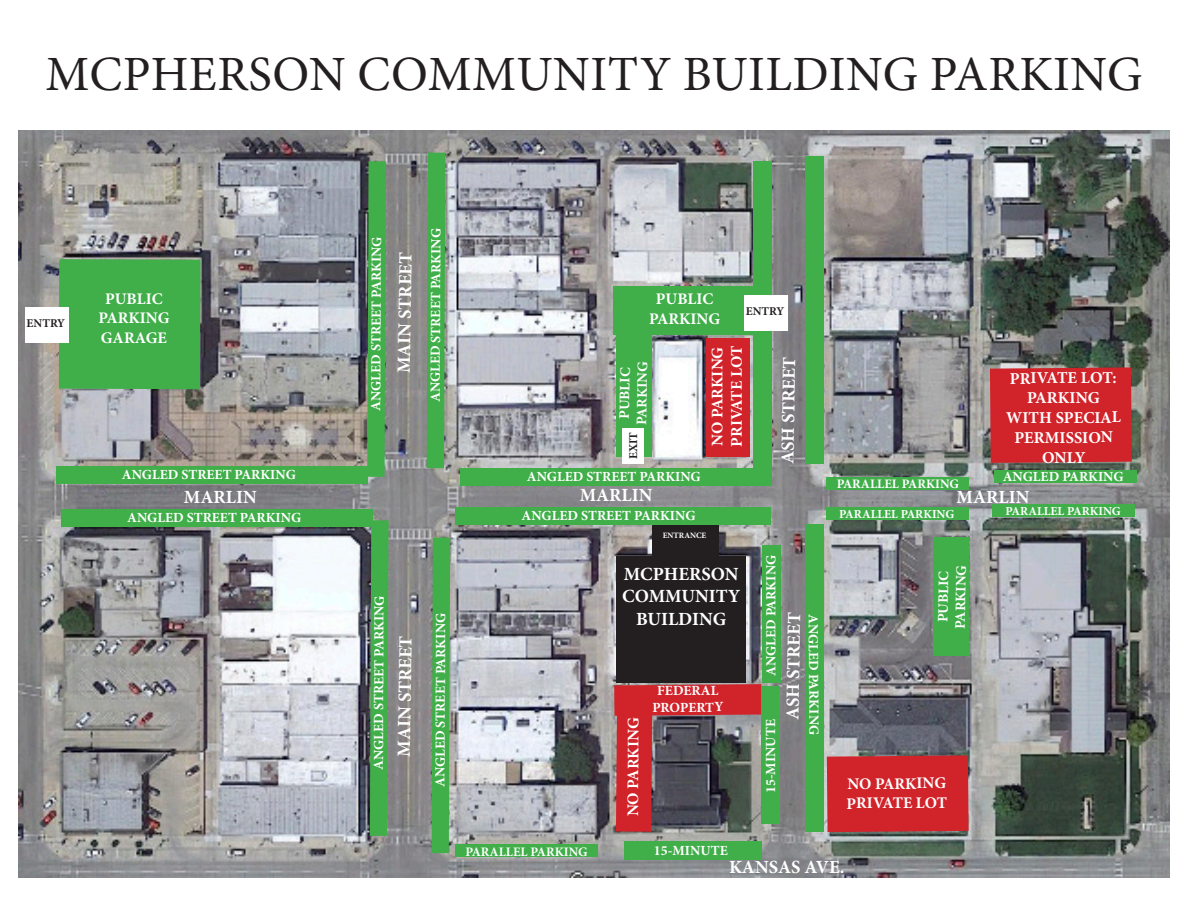
<style>
.page{position:relative;width:1188px;height:918px;background:#fff}
.page>*{position:absolute;margin:0;border:0;box-sizing:border-box;transform-origin:0 0}
.t1{font:49.35px "Minion Pro";letter-spacing:.01em;color:#231f20}
.t2{font:700 18.6px/22.4px "Minion Pro";color:#fff;text-align:center}
.t3{font:700 16.5px/20px "Minion Pro";color:#fff;text-align:center}
.t4{font:700 16.2px "Minion Pro";color:#fff}
.t5{font:700 14.4px "Minion Pro";color:#fff}
.t6{font:700 13.95px/16.8px "Minion Pro";letter-spacing:-.005em;color:#fff;text-align:center}
.t7{font:700 13.05px "Minion Pro";color:#fff}
.t8{font:700 12.3px "Minion Pro";color:#fff}
.t9{font:700 11.85px "Minion Pro";color:#231f20}
.t10{font:700 8.25px "Minion Pro";color:#fff}
</style>
<div class="page">
<img style="left:18px;top:131px;width:1152px;height:747px">
<div style="left:706px;top:339px;width:44px;height:118px;background:#d1232a"></div>
<div style="left:614px;top:287px;width:142px;height:48px;background:#40ae49"></div>
<div style="left:616px;top:331px;width:36px;height:126px;background:#40ae49"></div>
<div style="left:616px;top:556px;width:130px;height:127px;background:#231f20"></div>
<div style="left:652px;top:525px;width:67px;height:31px;background:#231f20"></div>
<div style="left:456px;top:507px;width:315px;height:18px;background:#40ae49"></div>
<div style="left:461px;top:468px;width:311px;height:18px;background:#40ae49"></div>
<div style="left:827px;top:477px;width:142px;height:12px;background:#40ae49"></div>
<div style="left:934px;top:538px;width:35px;height:118px;background:#40ae49"></div>
<div style="left:827px;top:507px;width:142px;height:13px;background:#40ae49"></div>
<div style="left:995px;top:471px;width:142px;height:12px;background:#40ae49"></div>
<div style="left:990px;top:367px;width:142px;height:96px;background:#d1232a"></div>
<div style="left:992px;top:504px;width:143px;height:12px;background:#40ae49"></div>
<div style="left:754px;top:161px;width:18px;height:307px;background:#40ae49"></div>
<div style="left:805px;top:156px;width:19px;height:308px;background:#40ae49"></div>
<div style="left:805px;top:525px;width:19px;height:307px;background:#40ae49"></div>
<div style="left:762px;top:545px;width:18px;height:138px;background:#40ae49"></div>
<div style="left:827px;top:755px;width:142px;height:77px;background:#d1232a"></div>
<svg style="left:367px;top:161px;width:19px;height:316px;background:#43a74c"></svg>
<svg style="left:427px;top:153px;width:18px;height:315px;background:#43ac4b"></svg>
<svg style="left:431px;top:538px;width:19px;height:315px;background:#47ab4f"></svg>
<svg style="left:370px;top:520px;width:19px;height:316px;background:#44a84d"></svg>
<div style="left:59px;top:259px;width:141px;height:130px;background:#40ae49"></div>
<div style="left:56px;top:466px;width:311px;height:18px;background:#40ae49"></div>
<div style="left:61px;top:509px;width:312px;height:17px;background:#40ae49"></div>
<svg style="left:614px;top:684px;width:148px;height:148px;background:#89464b"></svg>
<div style="left:744px;top:295px;width:44px;height:35px;background:#fff"></div>
<div style="left:622px;top:428px;width:22px;height:36px;background:#fff"></div>
<div style="left:761px;top:686px;width:19px;height:137px;background:#40ae49"></div>
<div style="left:624px;top:842px;width:137px;height:18px;background:#40ae49"></div>
<div style="left:456px;top:844px;width:142px;height:13px;background:#40ae49"></div>
<div style="left:25px;top:307px;width:44px;height:35px;background:#fff"></div>
<p class="t1" style="left:45px;top:41px;width:1099px">MCPHERSON COMMUNITY BUILDING PARKING</p>
<p class="t9" style="left:27px;top:315px;width:40px">ENTRY</p>
<p class="t4" style="left:105px;top:287px;width:59px">PUBLIC</p>
<p class="t4" style="left:98px;top:307px;width:73px">PARKING</p>
<p class="t4" style="left:101px;top:326px;width:68px">GARAGE</p>
<p class="t6" style="left:368px;top:411px;width:176px;rotate:-90deg">ANGLED STREET PARKING</p>
<p class="t6" style="left:427px;top:402px;width:176px;rotate:-90deg">ANGLED STREET PARKING</p>
<p class="t2" style="left:392px;top:373px;width:123px;rotate:-89deg">MAIN STREET</p>
<p class="t4" style="left:656px;top:288px;width:59px">PUBLIC</p>
<p class="t4" style="left:649px;top:307px;width:73px">PARKING</p>
<p class="t9" style="left:746px;top:303px;width:40px">ENTRY</p>
<p class="t5" style="left:614px;top:419px;width:53px;rotate:-89deg">PUBLIC</p>
<p class="t5" style="left:632px;top:425px;width:65px;rotate:-89deg">PARKING</p>
<p class="t9" style="left:625px;top:459px;width:29px;rotate:-90deg">EXIT</p>
<p class="t4" style="left:706px;top:446px;width:100px;rotate:-90deg">NO PARKING</p>
<p class="t4" style="left:725px;top:447px;width:102px;rotate:-90deg">PRIVATE LOT</p>
<p class="t2" style="left:776px;top:464px;width:109px;rotate:-89deg">ASH STREET</p>
<p class="t3" style="left:1010px;top:369px;width:108px;rotate:-1deg">PRIVATE LOT:<br>PARKING</p>
<p class="t3" style="left:1006px;top:408px;width:116px;rotate:-1deg">WITH SPECIAL</p>
<p class="t3" style="left:1014px;top:428px;width:100px;rotate:-1deg">PERMISSION<br>ONLY</p>
<p class="t6" style="left:122px;top:466px;width:175px">ANGLED STREET PARKING</p>
<p class="t6" style="left:127px;top:509px;width:175px">ANGLED STREET PARKING</p>
<p class="t6" style="left:527px;top:468px;width:175px">ANGLED STREET PARKING</p>
<p class="t6" style="left:522px;top:507px;width:175px">ANGLED STREET PARKING</p>
<p class="t6" style="left:1003px;top:468px;width:122px">ANGLED PARKING</p>
<p class="t7" style="left:837px;top:475px;width:124px">PARALLEL PARKING</p>
<p class="t8" style="left:839px;top:505px;width:117px">PARALLEL PARKING</p>
<p class="t8" style="left:1006px;top:502px;width:117px">PARALLEL PARKING</p>
<p class="t2" style="left:184px;top:485px;width:74px">MARLIN</p>
<p class="t2" style="left:580px;top:484px;width:74px">MARLIN</p>
<p class="t2" style="left:957px;top:485px;width:74px">MARLIN</p>
<p class="t6" style="left:370px;top:770px;width:176px;rotate:-90deg">ANGLED STREET PARKING</p>
<p class="t2" style="left:392px;top:757px;width:123px;rotate:-89deg">MAIN STREET</p>
<p class="t6" style="left:432px;top:787px;width:176px;rotate:-90deg">ANGLED STREET PARKING</p>
<p class="t10" style="left:663px;top:529px;width:45px">ENTRANCE</p>
<p class="t2" style="left:622px;top:563px;width:120px">MCPHERSON<br>COMMUNITY<br>BUILDING</p>
<p class="t4" style="left:622px;top:816px;width:100px;rotate:-90deg">NO PARKING</p>
<p class="t6" style="left:652px;top:682px;width:73px">FEDERAL<br>PROPERTY</p>
<p class="t7" style="left:465px;top:842px;width:124px">PARALLEL PARKING</p>
<p class="t6" style="left:654px;top:842px;width:76px">15-MINUTE</p>
<p class="t6" style="left:763px;top:676px;width:122px;rotate:-90deg">ANGLED PARKING</p>
<p class="t6" style="left:762px;top:793px;width:76px;rotate:-90deg">15-MINUTE</p>
<p class="t2" style="left:781px;top:720px;width:109px;rotate:-89deg">ASH STREET</p>
<p class="t6" style="left:822px;top:614px;width:122px;rotate:90deg">ANGLED PARKING</p>
<p class="t5" style="left:933px;top:622px;width:53px;rotate:-89deg">PUBLIC</p>
<p class="t5" style="left:950px;top:628px;width:65px;rotate:-89deg">PARKING</p>
<p class="t4" style="left:847px;top:773px;width:100px;rotate:-1deg">NO PARKING</p>
<p class="t4" style="left:846px;top:792px;width:102px;rotate:-1deg">PRIVATE LOT</p>
<p class="t2" style="left:729px;top:856px;width:117px">KANSAS AVE.</p>
</div>
